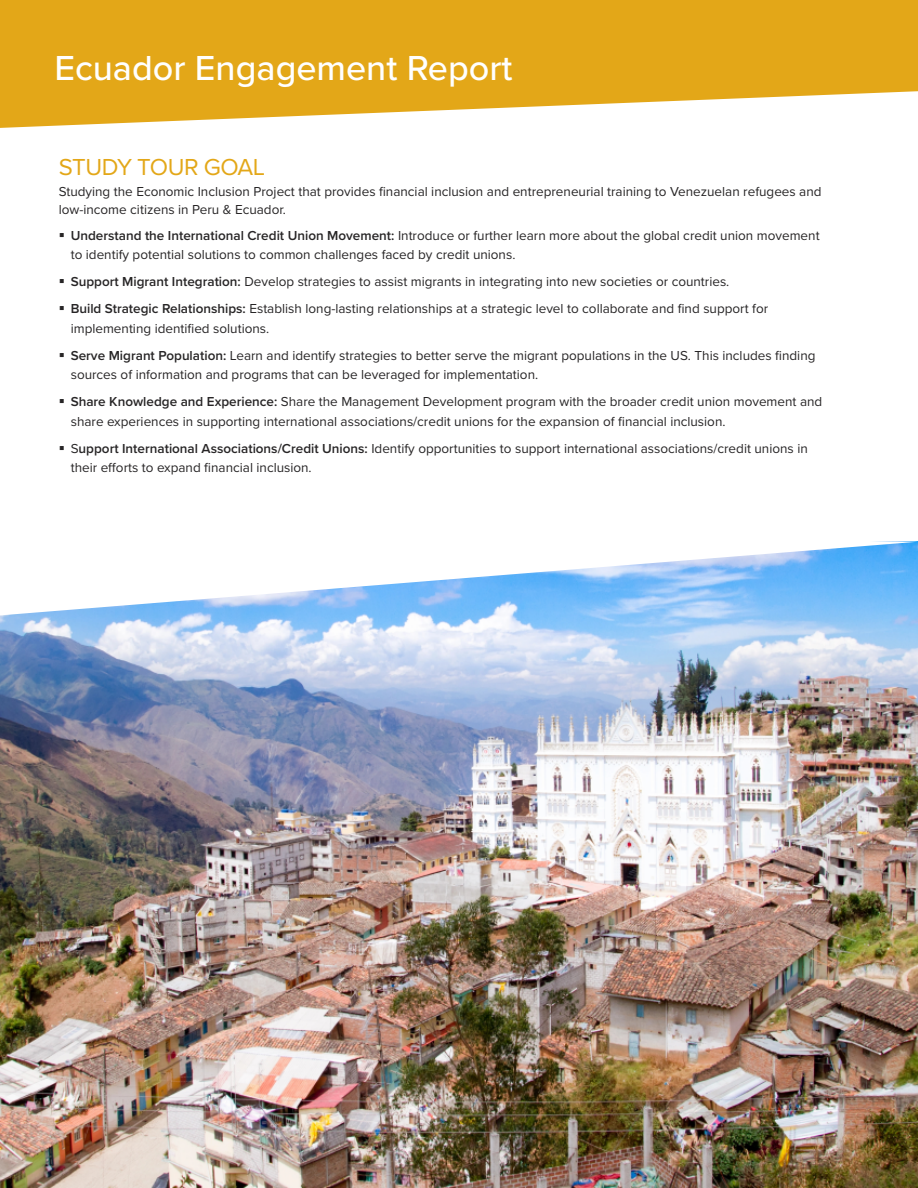
<style>
.page{position:relative;width:918px;height:1188px;background:#fff}
.page>*{position:absolute;margin:0;border:0;box-sizing:border-box;transform-origin:0 0}
.t1{font:500 36px "Proxima Nova";color:#fff}
.t2{font:24px "Proxima Nova";letter-spacing:-.02em;color:#e3a718}
.t3{font:13.5px/19.5px "Proxima Nova";color:#272526}
.s1{font-weight:600}
</style>
<div class="page">
<svg style="left:0;top:0;width:918px;height:128px;background:#e7b339"></svg>
<img style="left:0;top:615px;width:918px;height:573px">
<svg style="left:7px;top:541px;width:911px;height:74px"></svg>
<p class="t1" style="left:54px;top:56px;width:460px">Ecuador Engagement Report</p>
<p class="t2" style="left:59px;top:159px;width:208px">STUDY TOUR GOAL</p>
<p class="t3" style="left:59px;top:184px;width:764px;line-height:18px">Studying the Economic Inclusion Project that provides financial inclusion and entrepreneurial training to Venezuelan refugees and low-income citizens in Peru &amp; Ecuador.</p>
<p class="t3" style="left:71px;top:227px;width:750px;text-indent:-12px">▪ <span class="s1">Understand the International Credit Union Movement:</span> Introduce or further learn more about the global credit union movement to identify potential solutions to common challenges faced by credit unions.</p>
<p class="t3" style="left:59px;top:274px;width:672px">▪ <span class="s1">Support Migrant Integration:</span> Develop strategies to assist migrants in integrating into new societies or countries.</p>
<p class="t3" style="left:71px;top:301px;width:699px;text-indent:-12px">▪ <span class="s1">Build Strategic Relationships:</span> Establish long-lasting relationships at a strategic level to collaborate and find support for implementing identified solutions.</p>
<p class="t3" style="left:71px;top:347px;width:746px;text-indent:-12px">▪ <span class="s1">Serve Migrant Population:</span> Learn and identify strategies to better serve the migrant populations in the US. This includes finding sources of information and programs that can be leveraged for implementation.</p>
<p class="t3" style="left:71px;top:394px;width:753px;text-indent:-12px">▪ <span class="s1">Share Knowledge and Experience:</span> Share the Management Development program with the broader credit union movement and share experiences in supporting international associations/credit unions for the expansion of financial inclusion.</p>
<p class="t3" style="left:71px;top:440px;width:739px;text-indent:-12px">▪ S<span class="s1">upport International Associations/Credit Unions:</span> Identify opportunities to support international associations/credit unions in their efforts to expand financial inclusion.</p>
</div>
